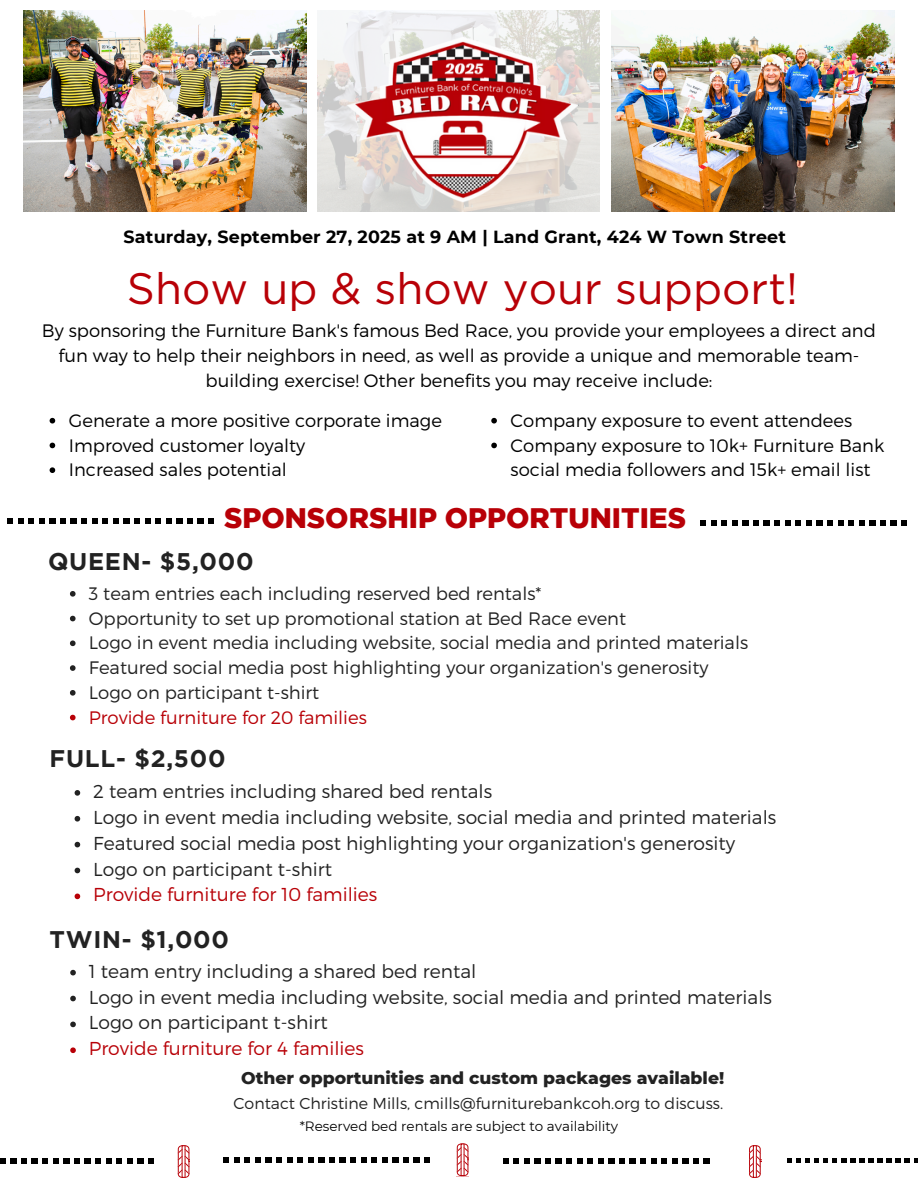
<style>
.page{position:relative;width:918px;height:1188px;background:#fff}
.page>*{position:absolute;margin:0;border:0;box-sizing:border-box;transform-origin:0 0}
.t1{font:43.95px "Gotham";color:#b80007}
.t2{font:900 28.2px "Gotham";color:#b80007}
.t3{font:700 24px "Gotham";letter-spacing:.03em;color:#222}
.t4{font:300 18.75px "Montserrat";color:#222}
.t5{font:300 18.75px "Montserrat";color:#b80007}
.t6{font:300 18px/24.8px "Montserrat";color:#000;text-align:center}
.t7{font:300 18px "Montserrat";color:#222}
.t8{font:300 18px "Montserrat";color:#b80007}
.t9{font:700 17.55px "Montserrat";letter-spacing:.01em;color:#000}
.t10{font:800 17.25px "Montserrat";color:#222}
.t11{font:300 15.75px "Montserrat";color:#222}
.t12{font:13.5px "Montserrat";color:#000}
</style>
<div class="page">
<img style="left:624px;top:11px;width:271px;height:201px">
<img style="left:24px;top:11px;width:282px;height:201px">
<svg style="left:156px;top:519px;width:15px;height:5px"></svg>
<svg style="left:177px;top:519px;width:37px;height:5px"></svg>
<svg style="left:8px;top:519px;width:15px;height:5px"></svg>
<svg style="left:103px;top:519px;width:47px;height:5px"></svg>
<svg style="left:82px;top:519px;width:15px;height:5px"></svg>
<svg style="left:29px;top:519px;width:47px;height:5px"></svg>
<svg style="left:849px;top:520px;width:15px;height:5px"></svg>
<svg style="left:870px;top:520px;width:37px;height:5px"></svg>
<svg style="left:701px;top:520px;width:15px;height:5px"></svg>
<svg style="left:796px;top:520px;width:47px;height:5px"></svg>
<svg style="left:775px;top:520px;width:15px;height:5px"></svg>
<svg style="left:722px;top:520px;width:47px;height:5px"></svg>
<svg style="left:138px;top:1158px;width:16px;height:6px"></svg>
<svg style="left:117px;top:1158px;width:15px;height:6px"></svg>
<svg style="left:43px;top:1158px;width:15px;height:6px"></svg>
<svg style="left:64px;top:1158px;width:47px;height:6px"></svg>
<svg style="left:0;top:1158px;width:37px;height:6px"></svg>
<svg style="left:372px;top:1158px;width:15px;height:5px"></svg>
<svg style="left:393px;top:1158px;width:37px;height:5px"></svg>
<svg style="left:224px;top:1158px;width:15px;height:5px"></svg>
<svg style="left:319px;top:1158px;width:47px;height:5px"></svg>
<svg style="left:298px;top:1158px;width:15px;height:5px"></svg>
<svg style="left:245px;top:1158px;width:47px;height:5px"></svg>
<svg style="left:662px;top:1158px;width:47px;height:6px"></svg>
<svg style="left:514px;top:1158px;width:15px;height:6px"></svg>
<svg style="left:503px;top:1158px;width:5px;height:6px"></svg>
<svg style="left:609px;top:1158px;width:47px;height:6px"></svg>
<svg style="left:588px;top:1158px;width:15px;height:6px"></svg>
<svg style="left:535px;top:1158px;width:47px;height:6px"></svg>
<svg style="left:787px;top:1158px;width:131px;height:4px"></svg>
<svg style="left:749px;top:1145px;width:12px;height:33px"></svg>
<svg style="left:457px;top:1144px;width:12px;height:32px"></svg>
<svg style="left:178px;top:1145px;width:12px;height:33px"></svg>
<svg style="left:70px;top:591px;width:6px;height:6px"></svg>
<svg style="left:70px;top:616px;width:6px;height:5px"></svg>
<svg style="left:70px;top:640px;width:6px;height:6px"></svg>
<svg style="left:70px;top:665px;width:6px;height:6px"></svg>
<svg style="left:70px;top:690px;width:6px;height:6px"></svg>
<svg style="left:70px;top:715px;width:6px;height:5px"></svg>
<svg style="left:75px;top:790px;width:5px;height:6px"></svg>
<svg style="left:75px;top:816px;width:5px;height:6px"></svg>
<svg style="left:75px;top:842px;width:5px;height:5px"></svg>
<svg style="left:75px;top:868px;width:5px;height:5px"></svg>
<svg style="left:75px;top:894px;width:5px;height:5px"></svg>
<svg style="left:70px;top:970px;width:6px;height:5px"></svg>
<svg style="left:70px;top:996px;width:6px;height:5px"></svg>
<svg style="left:70px;top:1022px;width:6px;height:5px"></svg>
<svg style="left:70px;top:1047px;width:6px;height:6px"></svg>
<svg style="left:50px;top:418px;width:5px;height:6px"></svg>
<svg style="left:50px;top:443px;width:5px;height:5px"></svg>
<svg style="left:50px;top:467px;width:5px;height:6px"></svg>
<svg style="left:491px;top:418px;width:6px;height:6px"></svg>
<svg style="left:491px;top:443px;width:6px;height:5px"></svg>
<img style="left:301px;top:13px;width:323px;height:199px">
<p class="t9" style="left:124px;top:226px;width:664px">Saturday, September 27, 2025 at 9 AM | Land Grant, 424 W Town Street</p>
<p class="t1" style="left:127px;top:268px;width:673px">Show up &amp; show your support!</p>
<p class="t6" style="left:42px;top:318px;width:836px">By sponsoring the Furniture Bank's famous Bed Race, you provide your employees a direct and fun way to help their neighbors in need, as well as provide a unique and memorable team&shy;building exercise! Other benefits you may receive include:</p>
<h3 class="t6" style="left:69px;top:407px;width:374px">Generate a more positive corporate image</h3>
<p class="t6" style="left:69px;top:432px;width:238px">Improved customer loyalty</p>
<p class="t6" style="left:69px;top:457px;width:219px">Increased sales potential</p>
<p class="t6" style="left:511px;top:407px;width:343px">Company exposure to event attendees</p>
<p class="t6" style="left:511px;top:432px;width:375px;text-align:left">Company exposure to 10k+ Furniture Bank social media followers and 15k+ email list</p>
<p class="t2" style="left:224px;top:508px;width:464px">SPONSORSHIP OPPORTUNITIES</p>
<p class="t3" style="left:48px;top:552px;width:207px">QUEEN- $5,000</p>
<h4 class="t7" style="left:89px;top:582px;width:454px">3 team entries each including reserved bed rentals*</h4>
<h1 class="t7" style="left:89px;top:607px;width:539px">Opportunity to set up promotional station at Bed Race event</h1>
<h5 class="t7" style="left:89px;top:631px;width:661px">Logo in event media including website, social media and printed materials</h5>
<p class="t7" style="left:89px;top:656px;width:621px">Featured social media post highlighting your organization's generosity</p>
<p class="t7" style="left:89px;top:681px;width:232px">Logo on participant t-shirt</p>
<p class="t8" style="left:89px;top:706px;width:279px">Provide furniture for 20 families</p>
<p class="t3" style="left:50px;top:749px;width:177px">FULL- $2,500</p>
<p class="t4" style="left:93px;top:779px;width:400px">2 team entries including shared bed rentals</p>
<h2 class="t4" style="left:93px;top:805px;width:685px">Logo in event media including website, social media and printed materials</h2>
<h3 class="t4" style="left:93px;top:831px;width:644px">Featured social media post highlighting your organization's generosity</h3>
<p class="t4" style="left:93px;top:857px;width:240px">Logo on participant t-shirt</p>
<p class="t5" style="left:93px;top:883px;width:286px">Provide furniture for 10 families</p>
<p class="t3" style="left:50px;top:930px;width:181px">TWIN- $1,000</p>
<p class="t4" style="left:89px;top:959px;width:389px">1 team entry including a shared bed rental</p>
<p class="t4" style="left:89px;top:985px;width:685px">Logo in event media including website, social media and printed materials</p>
<p class="t4" style="left:89px;top:1011px;width:240px">Logo on participant t-shirt</p>
<h3 class="t5" style="left:89px;top:1036px;width:277px">Provide furniture for 4 families</h3>
<p class="t10" style="left:241px;top:1067px;width:485px">Other opportunities and custom packages available!</p>
<p class="t11" style="left:234px;top:1093px;width:491px">Contact Christine Mills, cmills@furniturebankcoh.org to discuss.</p>
<h4 class="t12" style="left:300px;top:1118px;width:320px">*Reserved bed rentals are subject to availability</h4>
</div>
